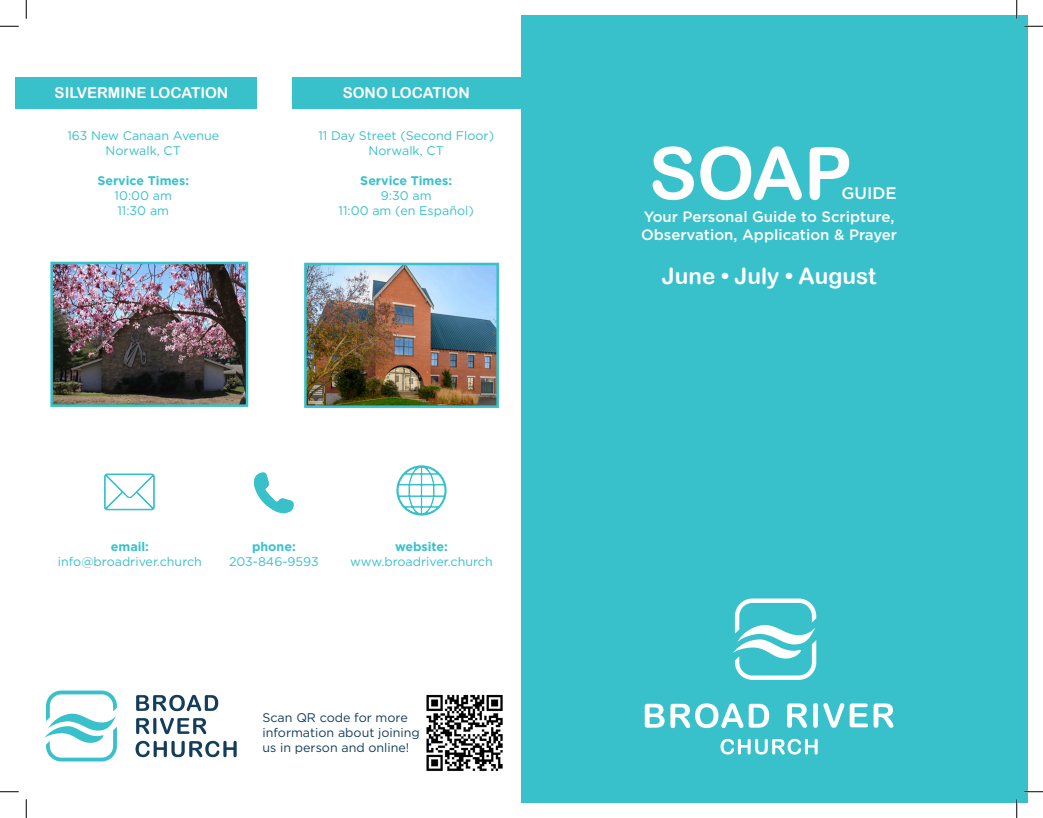
<style>
.page{position:relative;width:1043px;height:818px;background:#fff}
.page>*{position:absolute;margin:0;border:0;box-sizing:border-box;transform-origin:0 0}
.t1{font:72.5px "Arial Rounded MT Bold";color:#fff}
.t2{font:22.5px "Arial Rounded MT Bold";color:#fff}
.t3{font:500 16.75px "Gotham";color:#fff}
.t4{font:500 15px/18px "Gotham";color:#fff}
.t5{font:15px "Arial Rounded MT Bold";color:#fff}
.t6{font:12.5px/15px "Gotham";color:#39c1cb;text-align:center}
.t7{font:12.5px/15px "Gotham";color:#143d5c}
.t8{font:700 12.5px "Gotham";color:#39c1cb}
</style>
<div class="page">
<div style="left:521px;top:15px;width:507px;height:787px;background:#39c1cb"></div>
<svg style="left:644px;top:703px;width:20px;height:24px"></svg>
<svg style="left:670px;top:703px;width:99px;height:25px"></svg>
<svg style="left:787px;top:703px;width:20px;height:24px"></svg>
<svg style="left:813px;top:703px;width:80px;height:24px"></svg>
<svg style="left:720px;top:738px;width:97px;height:16px"></svg>
<svg style="left:733px;top:598px;width:83px;height:81px"></svg>
<svg style="left:136px;top:694px;width:82px;height:17px"></svg>
<svg style="left:136px;top:717px;width:70px;height:17px"></svg>
<svg style="left:135px;top:740px;width:102px;height:17px"></svg>
<svg style="left:44px;top:690px;width:73px;height:71px"></svg>
<img style="left:426px;top:694px;width:77px;height:77px">
<div style="left:291px;top:78px;width:230px;height:31px;background:#39c1cb"></div>
<div style="left:15px;top:78px;width:242px;height:31px;background:#39c1cb"></div>
<img style="left:307px;top:266px;width:189px;height:139px">
<div style="left:304px;top:263px;width:195px;height:145px;border:2px solid #39c1cb"></div>
<img style="left:53px;top:265px;width:192px;height:139px">
<div style="left:50px;top:262px;width:198px;height:145px;border:2px solid #39c1cb"></div>
<svg style="left:104px;top:473px;width:51px;height:37px"></svg>
<svg style="left:254px;top:472px;width:40px;height:41px"></svg>
<svg style="left:396px;top:465px;width:50px;height:50px"></svg>
<svg style="left:0;top:25px;width:19px;height:2px"></svg>
<svg style="left:1024px;top:25px;width:18px;height:2px"></svg>
<svg style="left:0;top:791px;width:19px;height:1px"></svg>
<svg style="left:1024px;top:791px;width:18px;height:1px"></svg>
<svg style="left:25px;top:0;width:2px;height:19px"></svg>
<svg style="left:25px;top:799px;width:2px;height:19px"></svg>
<svg style="left:1016px;top:0;width:1px;height:19px"></svg>
<svg style="left:1015px;top:799px;width:2px;height:19px"></svg>
<p class="t5" style="left:55px;top:84px;width:175px">SILVERMINE LOCATION</p>
<p class="t5" style="left:343px;top:84px;width:129px">SONO LOCATION</p>
<p class="t6" style="left:67px;top:128px;width:153px">163 New Canaan Avenue<br>Norwalk, CT</p>
<p class="t8" style="left:97px;top:172px;width:93px">Service Times:</p>
<p class="t6" style="left:115px;top:188px;width:59px">10:00 am</p>
<p class="t6" style="left:117px;top:203px;width:53px">11:30 am</p>
<p class="t6" style="left:318px;top:128px;width:177px">11 Day Street (Second Floor)</p>
<p class="t6" style="left:368px;top:143px;width:77px">Norwalk, CT</p>
<p class="t8" style="left:360px;top:172px;width:93px">Service Times:</p>
<p class="t6" style="left:381px;top:188px;width:52px">9:30 am</p>
<p class="t6" style="left:338px;top:203px;width:137px">11:00 am (en Español)</p>
<p class="t8" style="left:111px;top:538px;width:40px">email:</p>
<p class="t6" style="left:58px;top:553px;width:146px">info@broadriver.church</p>
<p class="t8" style="left:252px;top:538px;width:45px">phone:</p>
<p class="t6" style="left:229px;top:553px;width:91px">203-846-9593</p>
<p class="t8" style="left:395px;top:538px;width:54px">website:</p>
<p class="t6" style="left:350px;top:553px;width:144px">www.broadriver.church</p>
<p class="t7" style="left:262px;top:709px;width:159px">Scan QR code for more information about joining us in person and online!</p>
<p class="t1" style="left:648px;top:131px;width:205px">SOAP</p>
<p class="t3" style="left:841px;top:182px;width:57px">GUIDE</p>
<p class="t4" style="left:641px;top:207px;width:258px">Your Personal Guide to Scripture,<br>Observation, Application &amp; Prayer</p>
<p class="t2" style="left:662px;top:263px;width:216px">June • July • August</p>
</div>
